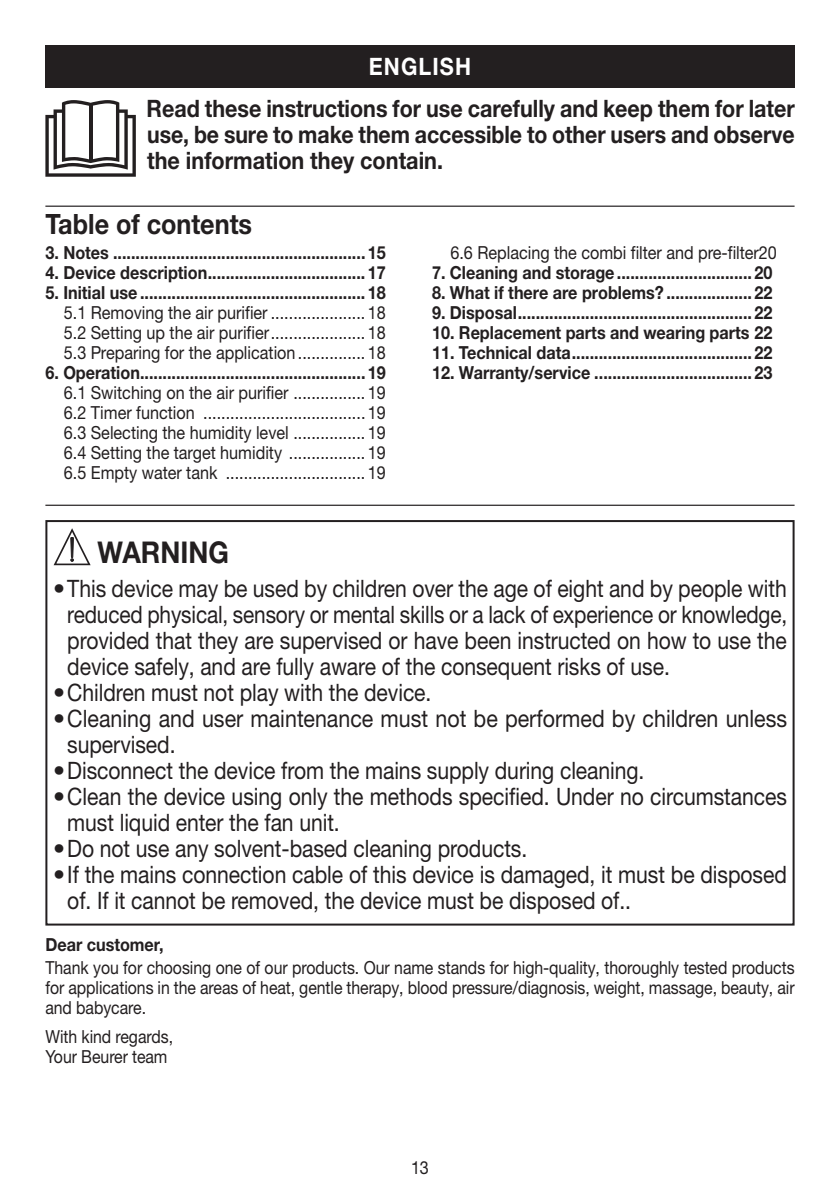
<style>
.page{position:relative;width:840px;height:1191px;background:#fff}
.page>*{position:absolute;margin:0;border:0;box-sizing:border-box;transform-origin:0 0}
.t1{font:700 30px "Helvetica Neue LTW1 G";color:#231f20;scale:.9 1}
.t2{font:700 28px "Helvetica Neue LTW1 G";color:#231f20;scale:.9 1}
.t3{font:24px/26px "Helvetica Neue LTW1 G";letter-spacing:-.005em;color:#231f20}
.t4{font:700 24px/26px "Helvetica Neue LTW1 G";color:#231f20;text-align:justify;scale:.9 1}
.t5{font:700 24px "Helvetica Neue LTW1 G";letter-spacing:.05em;color:#fff;scale:.9 1}
.t6{font:700 18px "Helvetica Neue LTW1 G";color:#231f20;scale:.9 1}
.t7{font:18px/20px "Helvetica Neue LTW1 G";color:#231f20;text-align:justify;scale:.9 1}
.t8{font:18px/20px "Helvetica Neue LTW1 G";color:#231f20;text-align:justify;scale:.88 1}
</style>
<div class="page">
<svg style="left:45px;top:100px;width:91px;height:77px"></svg>
<hr style="left:89px;top:104px;width:3px;height:57px;background:#231f20">
<div style="left:45px;top:45px;width:749px;height:43px;background:#231f20"></div>
<svg style="left:53px;top:528px;width:38px;height:37px"></svg>
<div style="left:45px;top:520px;width:749px;height:405px;border:2px solid #231f20"></div>
<hr style="left:45px;top:206px;width:749px;height:1px;background:#231f20">
<hr style="left:45px;top:504px;width:749px;height:2px;background:#231f20">
<p class="t5" style="left:368px;top:52px;width:115px">ENGLISH</p>
<p class="t4" style="left:146px;top:96px;width:721px">Read these instructions for use carefully and keep them for later use, be sure to make them accessible to other users and observe the information they contain.</p>
<p class="t2" style="left:45px;top:207px;width:231px">Table of contents</p>
<p class="t6" style="left:45px;top:241px;width:379px">3. Notes ........................................................ 15</p>
<p class="t6" style="left:45px;top:261px;width:379px">4. Device description................................... 17</p>
<p class="t6" style="left:45px;top:281px;width:379px">5. Initial use .................................................. 18</p>
<p class="t7" style="left:64px;top:302px;width:359px">5.1 Removing the air purifier ..................... 18<br>5.2 Setting up the air purifier..................... 18<br>5.3 Preparing for the application............... 18</p>
<p class="t6" style="left:45px;top:361px;width:379px">6. Operation.................................................. 19</p>
<p class="t7" style="left:64px;top:382px;width:359px">6.1 Switching on the air purifier ................ 19<br>6.2 Timer function .................................... 19<br>6.3 Selecting the humidity level ................ 19<br>6.4 Setting the target humidity ................. 19<br>6.5 Empty water tank ............................... 19</p>
<p class="t7" style="left:450px;top:242px;width:364px">6.6 Replacing the combi filter and pre-filter20</p>
<p class="t6" style="left:432px;top:261px;width:379px">7. Cleaning and storage.............................. 20</p>
<p class="t6" style="left:432px;top:281px;width:379px">8. What if there are problems? ................... 22</p>
<p class="t6" style="left:432px;top:301px;width:379px">9. Disposal.................................................... 22</p>
<p class="t6" style="left:432px;top:321px;width:379px">10. Replacement parts and wearing parts 22</p>
<p class="t6" style="left:432px;top:341px;width:379px">11. Technical data........................................ 22</p>
<p class="t6" style="left:432px;top:361px;width:379px">12. Warranty/service ................................... 23</p>
<p class="t1" style="left:97px;top:533px;width:147px">WARNING</p>
<p class="t3" style="left:67px;top:575px;width:721px;text-align:justify;text-indent:-14px">•This device may be used by children over the age of eight and by people with reduced physical, sensory or mental skills or a lack of experience or knowledge, provided that they are supervised or have been instructed on how to use the device safely, and are fully aware of the consequent risks of use.</p>
<p class="t3" style="left:53px;top:679px;width:379px">•Children must not play with the device.</p>
<p class="t3" style="left:67px;top:705px;width:721px;text-indent:-14px">•Cleaning and user maintenance must not be performed by children unless supervised.</p>
<p class="t3" style="left:53px;top:757px;width:592px">•Disconnect the device from the mains supply during cleaning.</p>
<p class="t3" style="left:67px;top:783px;width:720px;text-indent:-14px">•Clean the device using only the methods specified. Under no circumstances must liquid enter the fan unit.</p>
<p class="t3" style="left:53px;top:835px;width:475px">•Do not use any solvent-based cleaning products.</p>
<p class="t3" style="left:67px;top:861px;width:720px;text-indent:-14px">•If the mains connection cable of this device is damaged, it must be disposed of. If it cannot be removed, the device must be disposed of..</p>
<p class="t6" style="left:45px;top:934px;width:133px">Dear customer,</p>
<p class="t8" style="left:45px;top:957px;width:852px">Thank you for choosing one of our products. Our name stands for high-quality, thoroughly tested products for applications in the areas of heat, gentle therapy, blood pressure/diagnosis, weight, massage, beauty, air and babycare.</p>
<p class="t8" style="left:45px;top:1026px;width:146px">With kind regards,<br>Your Beurer team</p>
<p class="t7" style="left:411px;top:1157px;width:21px">13</p>
</div>
